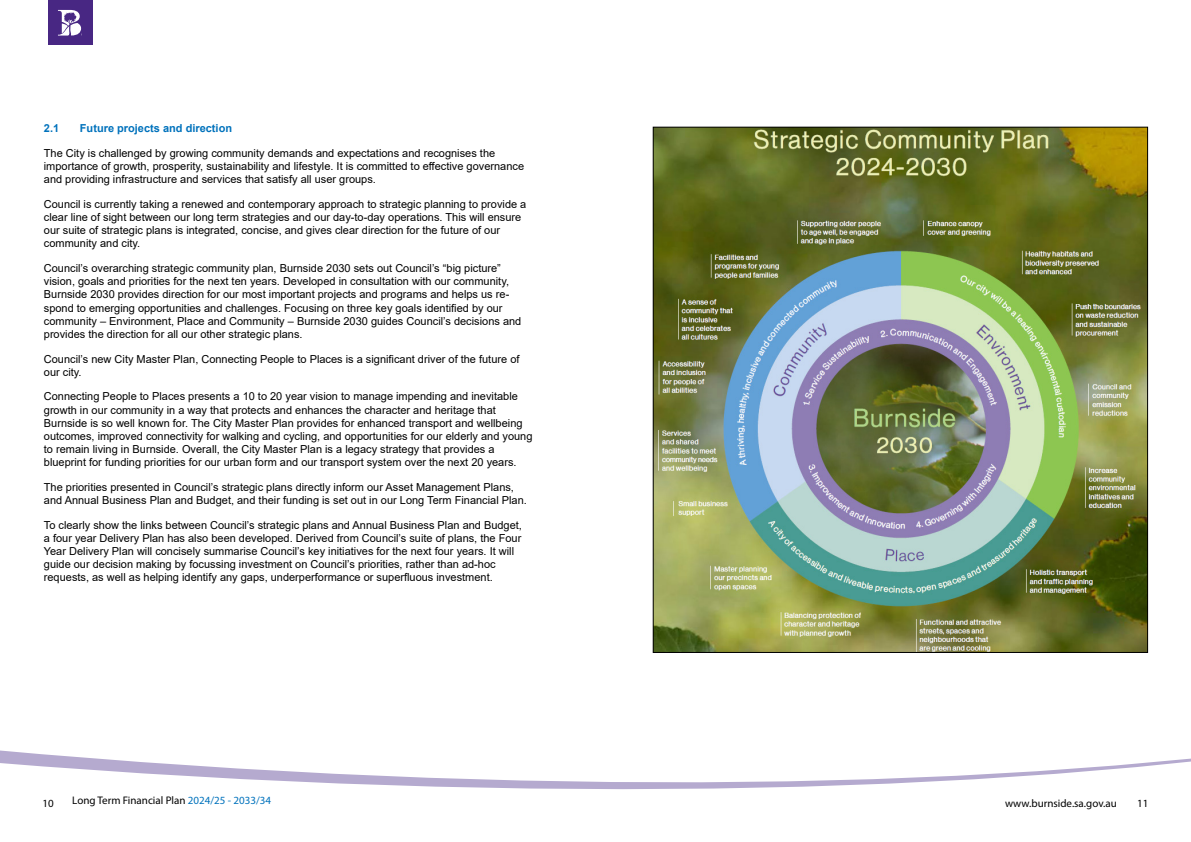
<style>
.page{position:relative;width:1191px;height:842px;background:#fff}
.page>*{position:absolute;margin:0;border:0;box-sizing:border-box;transform-origin:0 0}
.t1{font:11px/13.2px "Arial";color:#000}
.t2{font:11px "Myriad Pro";color:#000}
.t3{font:700 11px "Arial";color:#0072bc}
.s1{color:#0072bc}
</style>
<div class="page">
<svg style="left:0;top:750px;width:1191px;height:40px"></svg>
<img style="left:654px;top:129px;width:492px;height:522px">
<div style="left:48px;top:0;width:44px;height:45px;background:#482783"></div>
<svg style="left:58px;top:10px;width:23px;height:26px"></svg>
<p class="t3" style="left:44px;top:121px;width:17px">2.1</p>
<p class="t3" style="left:80px;top:121px;width:154px">Future projects and direction</p>
<p class="t1" style="left:44px;top:146px;width:482px">The City is challenged by growing community demands and expectations and recognises the importance of growth, prosperity, sustainability and lifestyle. It is committed to effective governance and providing infrastructure and services that satisfy all user groups.</p>
<p class="t1" style="left:44px;top:197px;width:484px">Council is currently taking a renewed and contemporary approach to strategic planning to provide a clear line of sight between our long term strategies and our day-to-day operations. This will ensure our suite of strategic plans is integrated, concise, and gives clear direction for the future of our community and city.</p>
<p class="t1" style="left:44px;top:261px;width:479px">Council’s overarching strategic community plan, Burnside 2030 sets out Council’s “big picture” vision, goals and priorities for the next ten years. Developed in consultation with our community, Burnside 2030 provides direction for our most important projects and programs and helps us re&shy;spond to emerging opportunities and challenges. Focusing on three key goals identified by our community – Environment, Place and Community – Burnside 2030 guides Council’s decisions and provides the direction for all our other strategic plans.</p>
<p class="t1" style="left:44px;top:352px;width:477px">Council’s new City Master Plan, Connecting People to Places is a significant driver of the future of our city.</p>
<p class="t1" style="left:44px;top:390px;width:490px">Connecting People to Places presents a 10 to 20 year vision to manage impending and inevitable growth in our community in a way that protects and enhances the character and heritage that Burnside is so well known for. The City Master Plan provides for enhanced transport and wellbeing outcomes, improved connectivity for walking and cycling, and opportunities for our elderly and young to remain living in Burnside. Overall, the City Master Plan is a legacy strategy that provides a blueprint for funding priorities for our urban form and our transport system over the next 20 years.</p>
<p class="t1" style="left:44px;top:480px;width:484px">The priorities presented in Council’s strategic plans directly inform our Asset Management Plans, and Annual Business Plan and Budget, and their funding is set out in our Long Term Financial Plan.</p>
<p class="t1" style="left:44px;top:518px;width:479px">To clearly show the links between Council’s strategic plans and Annual Business Plan and Budget, a four year Delivery Plan has also been developed. Derived from Council’s suite of plans, the Four Year Delivery Plan will concisely summarise Council’s key initiatives for the next four years. It will guide our decision making by focussing investment on Council’s priorities, rather than ad-hoc requests, as well as helping identify any gaps, underperformance or superfluous investment.</p>
<p class="t2" style="left:43px;top:796px;width:13px">10</p>
<p class="t2" style="left:72px;top:794px;width:200px">Long Term Financial Plan <span class="s1">2024/25 - 2033/34</span></p>
<p class="t2" style="left:1005px;top:796px;width:113px">www.burnside.sa.gov.au</p>
<p class="t2" style="left:1137px;top:796px;width:13px">11</p>
</div>
